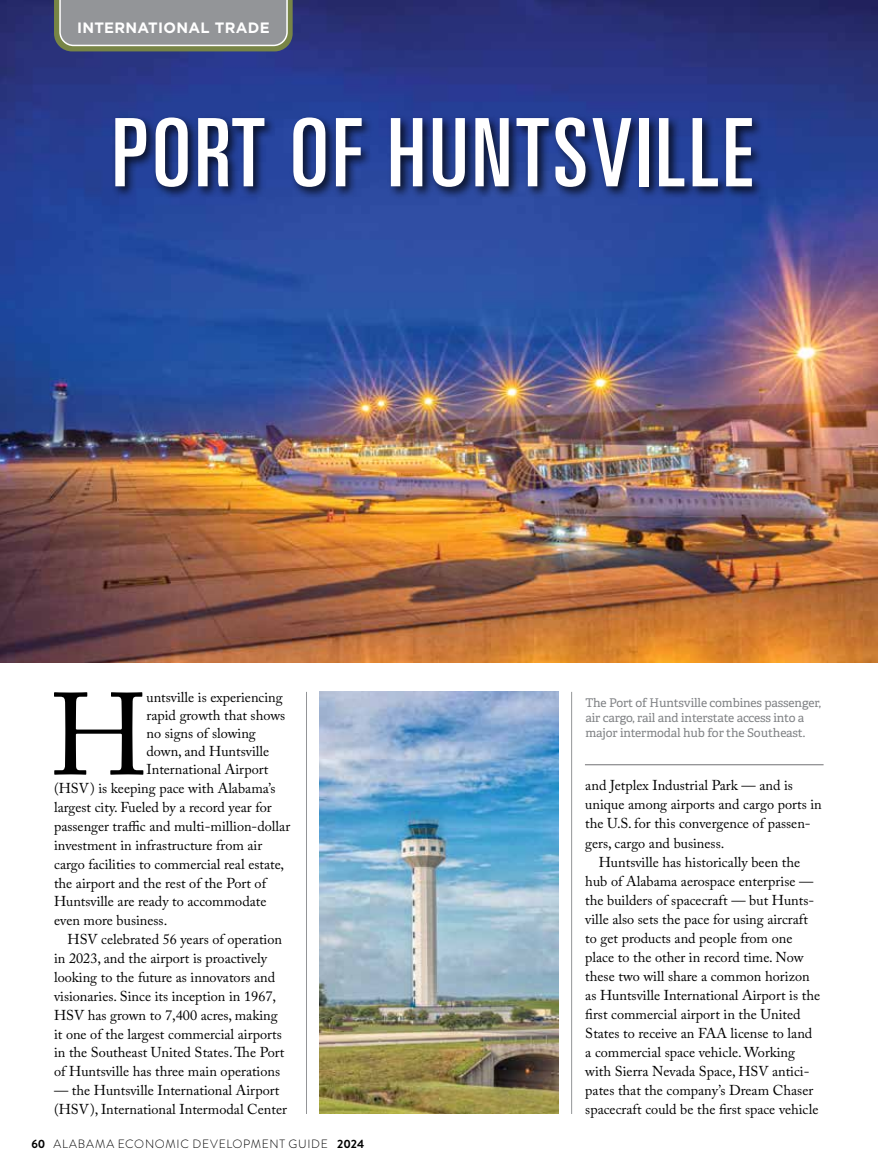
<style>
.page{position:relative;width:878px;height:1168px;background:#fff}
.page>*{position:absolute;margin:0;border:0;box-sizing:border-box;transform-origin:0 0}
.t1{font:115.5px "Adobe Caslon Pro";color:#000}
.t2{font:ultra-condensed 94.5px "Univers LT Std";letter-spacing:.04em;color:#fff}
.t3{font:700 15px "Gotham";letter-spacing:.02em;color:#fff}
.t4{font:14.25px/18.9px "Adobe Caslon Pro";color:#000}
.t5{font:12px/15px "Adelle";letter-spacing:-.01em;color:#808285}
.t6{font:300 12px "Brandon Grotesque";letter-spacing:.06em;color:#000}
.s1{font-weight:700}
</style>
<div class="page">
<img style="left:0;top:0;width:878px;height:662px">
<svg style="left:54px;top:0;width:238px;height:51px;background:#929591"></svg>
<img style="left:320px;top:692px;width:238px;height:422px">
<div style="left:112px;top:114px;width:652px;height:86px;background:#000;opacity:.75"></div>
<hr style="left:585px;top:764px;width:238px;height:1px;background:#717073">
<hr style="left:306px;top:692px;width:1px;height:422px;background:#939598">
<hr style="left:571px;top:692px;width:1px;height:422px;background:#939598">
<p class="t3" style="left:77px;top:18px;width:194px">INTERNATIONAL TRADE</p>
<h2 class="t2" style="left:112px;top:99px;width:642px">PORT OF HUNTSVILLE</h2>
<h1 class="t1" style="left:50px;top:667px;width:99px">H</h1>
<p class="t4" style="left:146px;top:688px;width:138px">untsville is experiencing</p>
<p class="t4" style="left:146px;top:706px;width:140px">rapid growth that shows</p>
<p class="t4" style="left:146px;top:724px;width:111px">no signs of slowing</p>
<p class="t4" style="left:146px;top:742px;width:124px">down, and Huntsville</p>
<p class="t4" style="left:146px;top:760px;width:123px">International Airport</p>
<p class="t4" style="left:54px;top:779px;width:223px">(HSV) is keeping pace with Alabama’s</p>
<p class="t4" style="left:54px;top:798px;width:219px">largest city. Fueled by a record year for</p>
<p class="t4" style="left:54px;top:816px;width:238px">passenger traffic and multi-million-dollar</p>
<p class="t4" style="left:54px;top:835px;width:210px">investment in infrastructure from air</p>
<p class="t4" style="left:54px;top:854px;width:232px">cargo facilities to commercial real estate,</p>
<p class="t4" style="left:54px;top:873px;width:214px">the airport and the rest of the Port of</p>
<p class="t4" style="left:54px;top:892px;width:214px">Huntsville are ready to accommodate</p>
<p class="t4" style="left:54px;top:911px;width:115px">even more business.</p>
<p class="t4" style="left:67px;top:930px;width:216px">HSV celebrated 56 years of operation</p>
<p class="t4" style="left:54px;top:949px;width:215px">in 2023, and the airport is proactively</p>
<p class="t4" style="left:54px;top:967px;width:223px">looking to the future as innovators and</p>
<p class="t4" style="left:54px;top:986px;width:224px">visionaries. Since its inception in 1967,</p>
<p class="t4" style="left:54px;top:1005px;width:225px">HSV has grown to 7,400 acres, making</p>
<p class="t4" style="left:54px;top:1024px;width:229px">it one of the largest commercial airports</p>
<p class="t4" style="left:54px;top:1043px;width:232px">in the Southeast United States. The Port</p>
<p class="t4" style="left:54px;top:1062px;width:228px">of Huntsville has three main operations</p>
<p class="t4" style="left:54px;top:1081px;width:234px">— the Huntsville International Airport (HSV), International Intermodal Center</p>
<p class="t6" style="left:31px;top:1135px;width:334px"><span class="s1">60</span> ALABAMA ECONOMIC DEVELOPMENT GUIDE <span class="s1">2024</span></p>
<p class="t5" style="left:585px;top:695px;width:237px">The Port of Huntsville combines passenger, air cargo, rail and interstate access into a major intermodal hub for the Southeast.</p>
<p class="t4" style="left:585px;top:776px;width:209px">and Jetplex Industrial Park — and is</p>
<p class="t4" style="left:585px;top:795px;width:238px">unique among airports and cargo ports in</p>
<p class="t4" style="left:585px;top:814px;width:227px">the U.S. for this convergence of passen-</p>
<p class="t4" style="left:585px;top:833px;width:140px">gers, cargo and business.</p>
<p class="t4" style="left:598px;top:852px;width:203px">Huntsville has historically been the</p>
<p class="t4" style="left:585px;top:871px;width:229px">hub of Alabama aerospace enterprise —</p>
<p class="t4" style="left:585px;top:890px;width:230px">the builders of spacecraft — but Hunts-</p>
<p class="t4" style="left:585px;top:909px;width:224px">ville also sets the pace for using aircraft</p>
<p class="t4" style="left:585px;top:928px;width:209px">to get products and people from one</p>
<p class="t4" style="left:585px;top:947px;width:220px">place to the other in record time. Now</p>
<p class="t4" style="left:585px;top:966px;width:226px">these two will share a common horizon</p>
<p class="t4" style="left:585px;top:985px;width:236px">as Huntsville International Airport is the</p>
<p class="t4" style="left:585px;top:1004px;width:217px">first commercial airport in the United</p>
<p class="t4" style="left:585px;top:1023px;width:228px">States to receive an FAA license to land</p>
<p class="t4" style="left:585px;top:1042px;width:211px">a commercial space vehicle. Working</p>
<p class="t4" style="left:585px;top:1061px;width:226px">with Sierra Nevada Space, HSV antici-</p>
<p class="t4" style="left:585px;top:1080px;width:229px">pates that the company’s Dream Chaser</p>
<p class="t4" style="left:585px;top:1099px;width:235px">spacecraft could be the first space vehicle</p>
</div>
